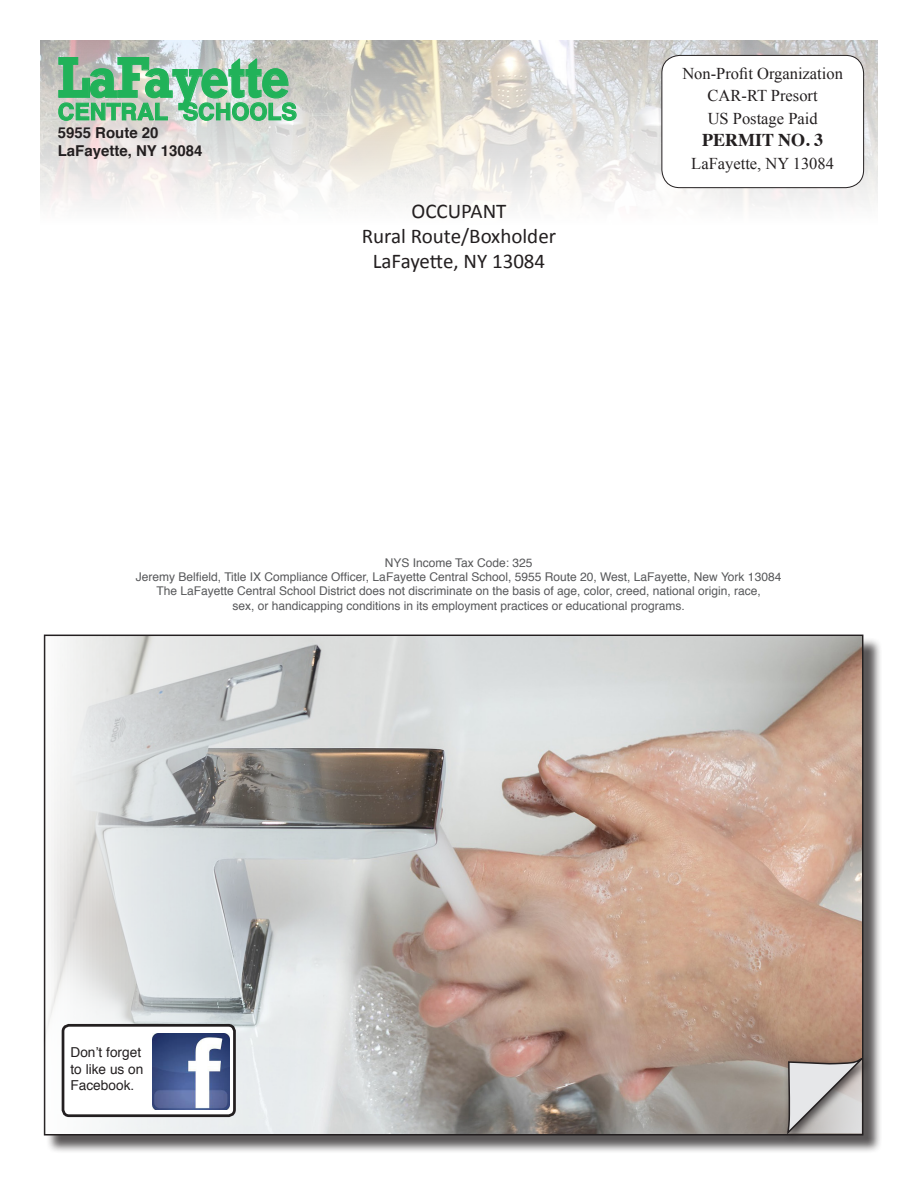
<style>
.page{position:relative;width:918px;height:1188px;background:#fff}
.page>*{position:absolute;margin:0;border:0;box-sizing:border-box;transform-origin:0 0}
.t1{font:700 54px "Rockwell";letter-spacing:-.02em;color:#21b259;scale:.86 1}
.t2{font:700 23.1px "Helvetica";color:#21b259}
.t3{font:21px "Calibri";color:#231f20}
.t4{font:700 18px "Times";color:#231f20}
.t5{font:16.5px "Times New Roman";color:#231f20}
.t6{font:700 15px "Helvetica";color:#231f20}
.t7{font:13.65px/16.4px "Helvetica";color:#231f20}
.t8{font:12px "Helvetica";color:#57585a}
</style>
<div class="page">
<img style="left:40px;top:40px;width:838px;height:167px">
<svg style="left:58px;top:56px;width:239px;height:75px;background:#b7ccbc"></svg>
<div style="left:662px;top:55px;width:202px;height:133px;background:#fff;border-radius:18px"></div>
<div style="left:662px;top:55px;width:202px;height:133px;border:1px solid #231f20;border-radius:18px"></div>
<div style="left:46px;top:637px;width:836px;height:517px;background:#231f20;opacity:.75"></div>
<img style="left:44px;top:636px;width:818px;height:498px">
<svg style="left:776px;top:1052px;width:106px;height:102px;background:#aca7a6"></svg>
<div style="left:63px;top:1025px;width:171px;height:91px;background:#fff;border-radius:6px"></div>
<div style="left:62px;top:1024px;width:174px;height:93px;border:3px solid #231f20;border-radius:6px"></div>
<img style="left:152px;top:1033px;width:77px;height:77px">
<p class="t1" style="left:58px;top:43px;width:270px">LaFayette</p>
<p class="t2" style="left:58px;top:93px;width:241px">CENTRAL SCHOOLS</p>
<p class="t6" style="left:58px;top:120px;width:102px">5955 Route 20</p>
<p class="t6" style="left:58px;top:138px;width:146px">LaFayette, NY 13084</p>
<p class="t3" style="left:411px;top:197px;width:97px">OCCUPANT</p>
<p class="t3" style="left:362px;top:223px;width:196px">Rural Route/Boxholder</p>
<p class="t3" style="left:373px;top:248px;width:174px">LaFayette, NY 13084</p>
<p class="t5" style="left:682px;top:62px;width:162px">Non-Profit Organization</p>
<p class="t5" style="left:708px;top:85px;width:112px">CAR-RT Presort</p>
<p class="t5" style="left:708px;top:107px;width:112px">US Postage Paid</p>
<p class="t4" style="left:702px;top:123px;width:123px">PERMIT NO. 3</p>
<p class="t5" style="left:691px;top:152px;width:144px">LaFayette, NY 13084</p>
<p class="t8" style="left:385px;top:553px;width:149px">NYS Income Tax Code: 325</p>
<p class="t8" style="left:136px;top:568px;width:647px">Jeremy Belfield, Title IX Compliance Officer, LaFayette Central School, 5955 Route 20, West, LaFayette, New York 13084</p>
<p class="t8" style="left:156px;top:582px;width:606px">The LaFayette Central School District does not discriminate on the basis of age, color, creed, national origin, race,</p>
<p class="t8" style="left:233px;top:596px;width:454px">sex, or handicapping conditions in its employment practices or educational programs.</p>
<p class="t7" style="left:71px;top:1045px;width:74px">Don’t forget to like us on<br>Facebook.</p>
</div>
